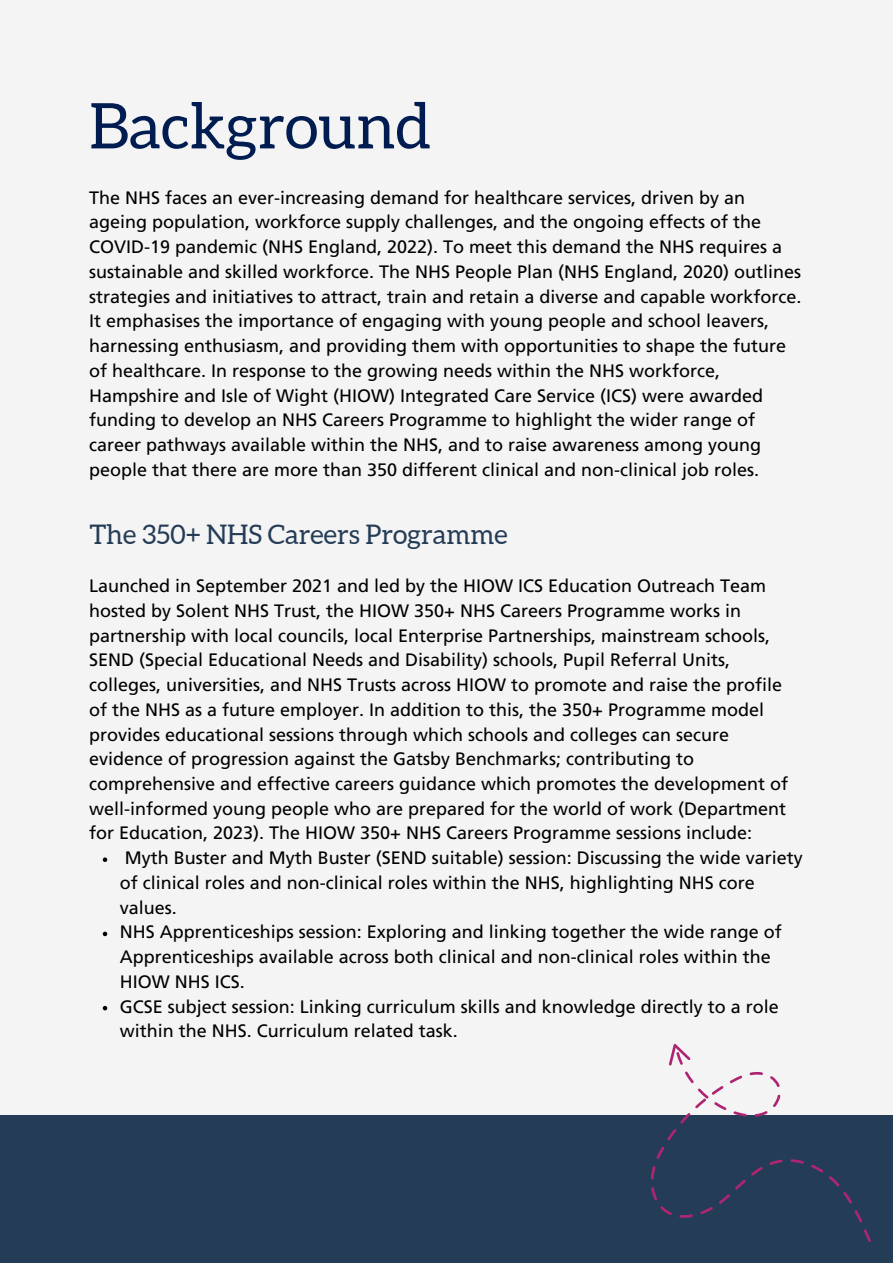
<style>
.page{position:relative;width:893px;height:1264px;background:#fff}
.page>*{position:absolute;margin:0;border:0;box-sizing:border-box;transform-origin:0 0}
.t1{font:63px "Aleo";color:#011c50}
.t2{font:27px "Aleo";color:#253c57}
.t3{font:18px/24.8px "Frutiger LT Std";color:#000}
</style>
<div class="page">
<div style="left:0;top:0;width:892px;height:1262px;background:#f4f4f4"></div>
<svg style="left:103px;top:857px;width:4px;height:5px"></svg>
<svg style="left:103px;top:931px;width:4px;height:5px"></svg>
<svg style="left:103px;top:1006px;width:4px;height:4px"></svg>
<div style="left:0;top:1115px;width:892px;height:147px;background:#253c57"></div>
<svg style="left:650px;top:1044px;width:221px;height:197px"></svg>
<p class="t1" style="left:89px;top:91px;width:343px">Background</p>
<p class="t3" style="left:89px;top:187px;width:713px">The NHS faces an ever-increasing demand for healthcare services, driven by an ageing population, workforce supply challenges, and the ongoing effects of the COVID-19 pandemic (NHS England, 2022). To meet this demand the NHS requires a sustainable and skilled workforce. The NHS People Plan (NHS England, 2020) outlines strategies and initiatives to attract, train and retain a diverse and capable workforce.<br>It emphasises the importance of engaging with young people and school leavers, harnessing enthusiasm, and providing them with opportunities to shape the future of healthcare. In response to the growing needs within the NHS workforce, Hampshire and Isle of Wight (HIOW) Integrated Care Service (ICS) were awarded funding to develop an NHS Careers Programme to highlight the wider range of career pathways available within the NHS, and to raise awareness among young people that there are more than 350 different clinical and non-clinical job roles.</p>
<p class="t2" style="left:89px;top:519px;width:420px">The 350+ NHS Careers Programme</p>
<p class="t3" style="left:89px;top:575px;width:700px">Launched in September 2021 and led by the HIOW ICS Education Outreach Team hosted by Solent NHS Trust, the HIOW 350+ NHS Careers Programme works in partnership with local councils, local Enterprise Partnerships, mainstream schools, SEND (Special Educational Needs and Disability) schools, Pupil Referral Units, colleges, universities, and NHS Trusts across HIOW to promote and raise the profile of the NHS as a future employer. In addition to this, the 350+ Programme model provides educational sessions through which schools and colleges can secure evidence of progression against the Gatsby Benchmarks; contributing to comprehensive and effective careers guidance which promotes the development of well-informed young people who are prepared for the world of work (Department for Education, 2023). The HIOW 350+ NHS Careers Programme sessions include:</p>
<p class="t3" style="left:120px;top:847px;width:684px">Myth Buster and Myth Buster (SEND suitable) session: Discussing the wide variety of clinical roles and non-clinical roles within the NHS, highlighting NHS core values.</p>
<p class="t3" style="left:120px;top:921px;width:663px">NHS Apprenticeships session: Exploring and linking together the wide range of<br>Apprenticeships available across both clinical and non-clinical roles within the<br>HIOW NHS ICS.</p>
<p class="t3" style="left:120px;top:995px;width:660px">GCSE subject session: Linking curriculum skills and knowledge directly to a role within the NHS. Curriculum related task.</p>
</div>
